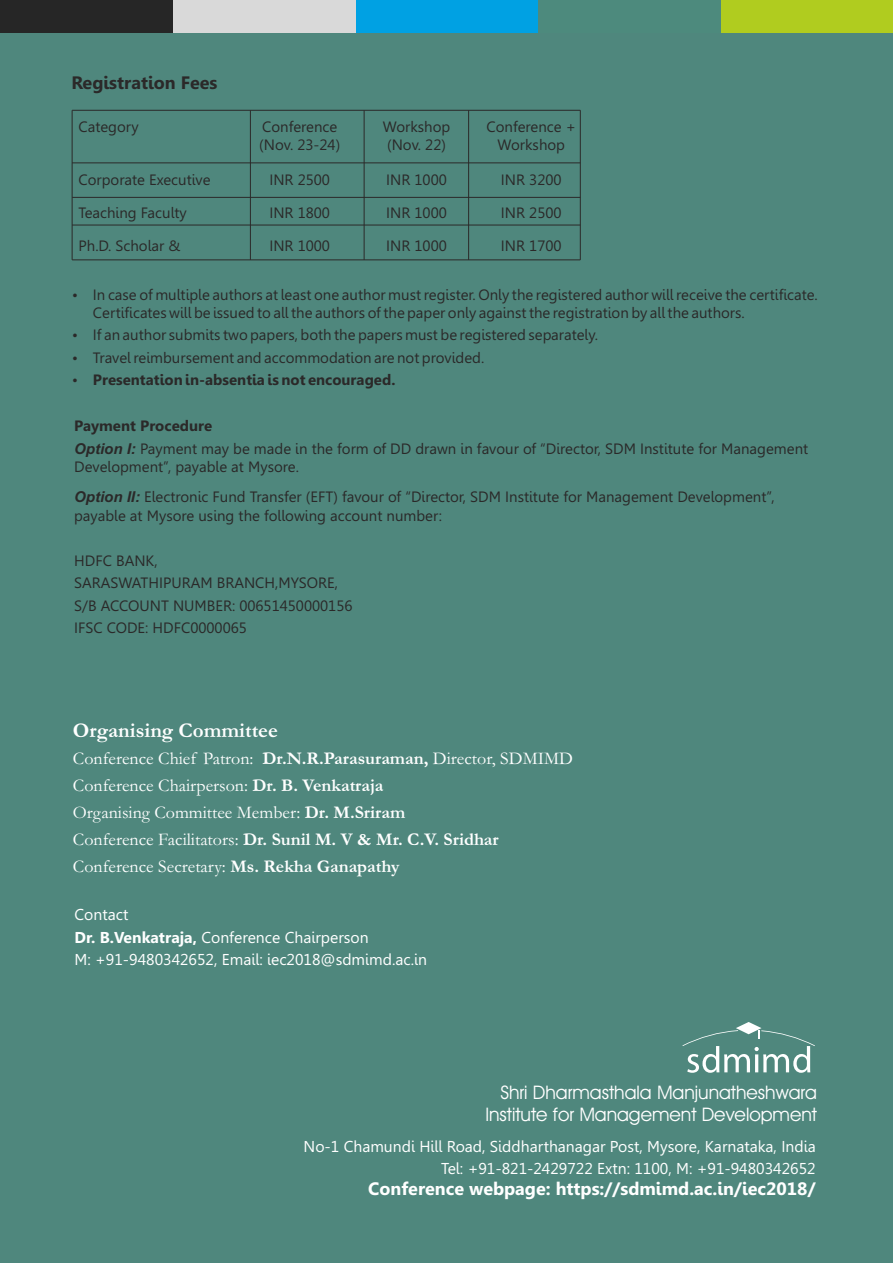
<style>
.page{position:relative;width:893px;height:1263px;background:#4f877d}
.page>*{position:absolute;margin:0;border:0;box-sizing:border-box;transform-origin:0 0}
.t1{font:700 21px "Garamond";color:#fff}
.t2{font:18.75px/22.5px "Avant Garde IT Cby BT";color:#fff;text-align:right}
.t3{font:18px/27px "Garamond";color:#fff}
.t4{font:700 18px "Gisha";color:#fff}
.t5{font:700 18px "Gisha";color:#2b2929}
.t6{font:15.75px/22.5px "Gisha";color:#fff}
.t7{font:15px/22.5px "Gisha";color:#2b2929}
.t8{font:700 15px "Gisha";color:#2b2929}
.s1{font-weight:700}
.s2{font-family:"Arial";font-weight:700;font-style:italic}
</style>
<div class="page">
<div style="left:0;top:0;width:173px;height:33px;background:#262626"></div>
<div style="left:173px;top:0;width:183px;height:33px;background:#d9d9d9"></div>
<div style="left:356px;top:0;width:182px;height:33px;background:#00a1e3"></div>
<div style="left:721px;top:0;width:172px;height:33px;background:#b0cc1f"></div>
<svg style="left:682px;top:1022px;width:133px;height:51px"></svg>
<hr style="left:72px;top:110px;width:1px;height:150px;background:#2b2929">
<hr style="left:250px;top:110px;width:1px;height:150px;background:#2b2929">
<hr style="left:364px;top:110px;width:1px;height:150px;background:#2b2929">
<hr style="left:468px;top:110px;width:1px;height:150px;background:#2b2929">
<hr style="left:580px;top:110px;width:1px;height:150px;background:#2b2929">
<hr style="left:72px;top:260px;width:508px;height:1px;background:#2b2929">
<hr style="left:72px;top:225px;width:508px;height:1px;background:#2b2929">
<hr style="left:72px;top:197px;width:508px;height:1px;background:#2b2929">
<hr style="left:72px;top:162px;width:508px;height:1px;background:#2b2929">
<hr style="left:72px;top:110px;width:508px;height:1px;background:#2b2929">
<p class="t5" style="left:71px;top:76px;width:148px">Registration Fees</p>
<p class="t7" style="left:78px;top:117px;width:62px">Category</p>
<p class="t7" style="left:259px;top:120px;width:83px;line-height:17.5px">Conference (Nov. 23-24)</p>
<p class="t7" style="left:383px;top:117px;width:69px">Workshop</p>
<p class="t7" style="left:486px;top:117px;width:91px">Conference +</p>
<p class="t7" style="left:387px;top:135px;width:60px">(Nov. 22)</p>
<p class="t7" style="left:497px;top:135px;width:69px">Workshop</p>
<p class="t7" style="left:78px;top:170px;width:134px">Corporate Executive</p>
<p class="t7" style="left:269px;top:170px;width:62px">INR 2500</p>
<p class="t7" style="left:386px;top:170px;width:62px">INR 1000</p>
<p class="t7" style="left:501px;top:170px;width:62px">INR 3200</p>
<p class="t7" style="left:78px;top:203px;width:110px">Teaching Faculty</p>
<p class="t7" style="left:269px;top:203px;width:62px">INR 1800</p>
<p class="t7" style="left:386px;top:203px;width:62px">INR 1000</p>
<p class="t7" style="left:501px;top:203px;width:62px">INR 2500</p>
<p class="t7" style="left:78px;top:236px;width:104px">Ph.D. Scholar &amp;</p>
<p class="t7" style="left:269px;top:236px;width:62px">INR 1000</p>
<p class="t7" style="left:386px;top:236px;width:62px">INR 1000</p>
<p class="t7" style="left:501px;top:236px;width:62px">INR 1700</p>
<p class="t7" style="left:93px;top:287px;width:726px;line-height:17.5px">In case of multiple authors at least one author must register. Only the registered author will receive the certificate.<br>Certificates will be issued to all the authors of the paper only against the registration by all the authors.</p>
<p class="t7" style="left:93px;top:325px;width:507px">If an author submits two papers, both the papers must be registered separately.<br>Travel reimbursement and accommodation are not provided.</p>
<p class="t8" style="left:93px;top:374px;width:304px">Presentation in-absentia is not encouraged.</p>
<p class="t7" style="left:74px;top:416px;width:735px"><span class="s1">Payment Procedure<br></span><span class="s2">Option I:</span> Payment may be made in the form of DD drawn in favour of “Director, SDM Institute for Management</p>
<p class="t7" style="left:74px;top:453px;width:702px;line-height:30px">Development”, payable at Mysore.<br><span class="s2">Option II:</span> Electronic Fund Transfer (EFT) favour of “Director, SDM Institute for Management Development”,</p>
<p class="t7" style="left:74px;top:506px;width:369px">payable at Mysore using the following account number:</p>
<p class="t7" style="left:74px;top:551px;width:280px">HDFC BANK,<br>SARASWATHIPURAM BRANCH,MYSORE,<br>S/B ACCOUNT NUMBER: 00651450000156<br>IFSC CODE: HDFC0000065</p>
<h1 class="t1" style="left:73px;top:723px;width:207px">Organising Committee</h1>
<p class="t3" style="left:73px;top:747px;width:502px">Conference Chief Patron: <span class="s1">Dr.N.R.Parasuraman,</span> Director, SDMIMD Conference Chairperson: <span class="s1">Dr. B. Venkatraja<br></span>Organising Committee Member: <span class="s1">Dr. M.Sriram<br></span>Conference Facilitators: <span class="s1">Dr. Sunil M. V &amp; Mr. C.V. Sridhar </span>Conference Secretary: <span class="s1">Ms. Rekha Ganapathy</span></p>
<p class="t6" style="left:75px;top:905px;width:354px">Contact<br><span class="s1">Dr. B.Venkatraja,</span> Conference Chairperson<br>M: +91-9480342652, Email: iec2018@sdmimd.ac.in</p>
<p class="t2" style="left:485px;top:1082px;width:333px">Shri Dharmasthala Manjunatheshwara<br>Institute for Management Development</p>
<p class="t6" style="left:304px;top:1137px;width:514px;line-height:21.5px;text-align:right">No-1 Chamundi Hill Road, Siddharthanagar Post, Mysore, Karnataka, India<br>Tel: +91-821-2429722 Extn: 1100, M: +91-9480342652</p>
<p class="t4" style="left:368px;top:1181px;width:449px">Conference webpage: https://sdmimd.ac.in/iec2018/</p>
</div>
